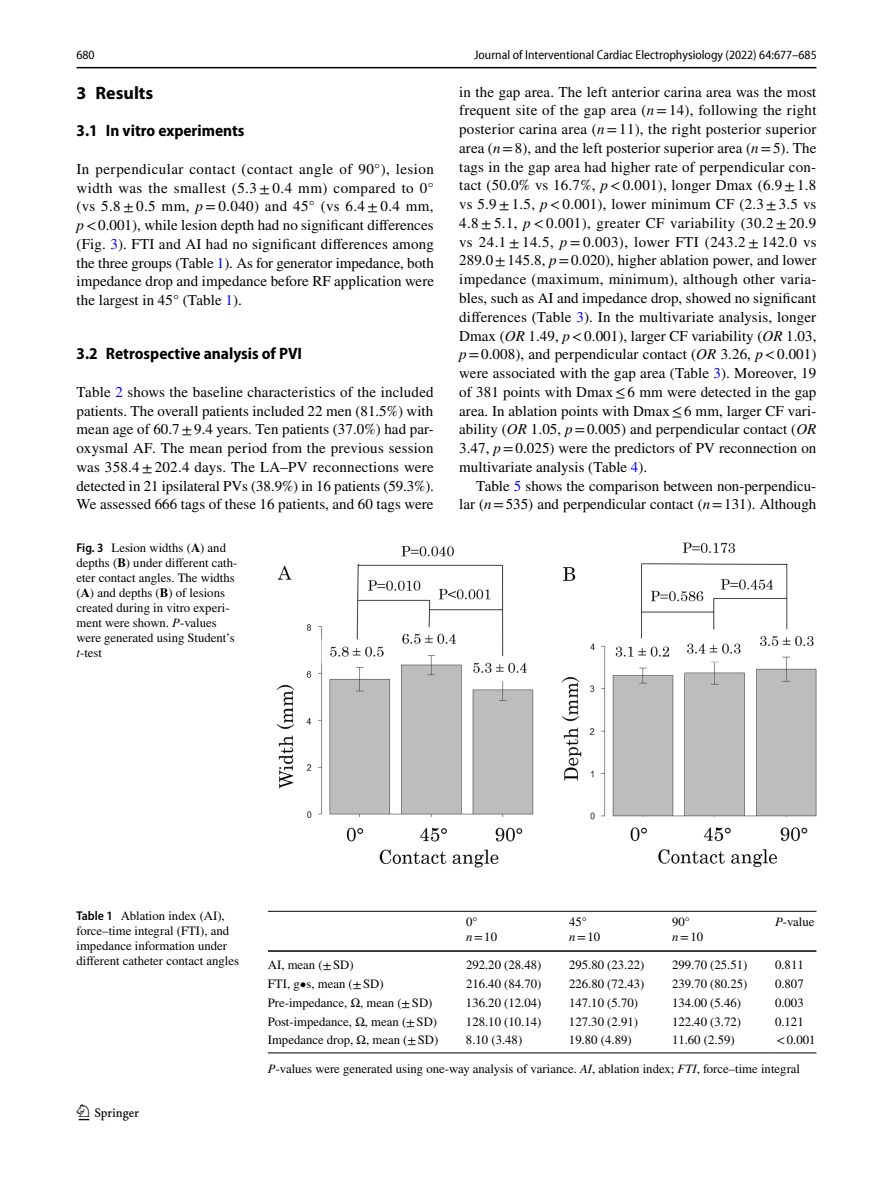
<style>
.page{position:relative;width:893px;height:1187px;background:#fff}
.page>*{position:absolute;margin:0;border:0;box-sizing:border-box;transform-origin:0 0}
.t1{font:22.5px "Springnew Regular 2";color:#000}
.t2{font:700 18px "Myriad Pro";color:#000}
.t3{font:700 semi-condensed 16.5px "Myriad Pro";color:#000}
.t4{font:15px/18.8px "STIX";letter-spacing:.005em;color:#000;text-align:justify}
.t5{font:12.75px/15px "STIX";color:#000}
.t6{font:semi-condensed 12.75px "Myriad Pro Unic";color:#000}
.s1{font-style:italic}
.s2{color:#00f}
.s3{font-family:"Myriad Pro";font-weight:600;font-stretch:semi-condensed}
.s4{font-weight:700}
</style>
<div class="page">
<hr style="left:77px;top:67px;width:739px;height:1px;background:#000">
<img style="left:276px;top:542px;width:540px;height:325px">
<hr style="left:268px;top:910px;width:198px;height:1px;background:#000">
<hr style="left:268px;top:950px;width:198px;height:1px;background:#000">
<hr style="left:466px;top:910px;width:103px;height:1px;background:#000">
<hr style="left:466px;top:950px;width:103px;height:1px;background:#000">
<hr style="left:569px;top:910px;width:103px;height:1px;background:#000">
<hr style="left:569px;top:950px;width:103px;height:1px;background:#000">
<hr style="left:672px;top:910px;width:103px;height:1px;background:#000">
<hr style="left:672px;top:950px;width:103px;height:1px;background:#000">
<hr style="left:775px;top:910px;width:41px;height:1px;background:#000">
<hr style="left:775px;top:950px;width:41px;height:1px;background:#000">
<hr style="left:268px;top:1052px;width:198px;height:1px;background:#000">
<hr style="left:466px;top:1052px;width:103px;height:1px;background:#000">
<hr style="left:569px;top:1052px;width:103px;height:1px;background:#000">
<hr style="left:672px;top:1052px;width:103px;height:1px;background:#000">
<hr style="left:775px;top:1052px;width:41px;height:1px;background:#000">
<p class="t6" style="left:76px;top:50px;width:20px">680</p>
<p class="t6" style="left:474px;top:50px;width:344px">Journal of Interventional Cardiac Electrophysiology (2022) 64:677–685</p>
<p class="t2" style="left:77px;top:81px;width:78px">3 Results</p>
<p class="t3" style="left:77px;top:122px;width:170px">3.1 In vitro experiments</p>
<p class="t4" style="left:77px;top:160px;width:359px">In perpendicular contact (contact angle of 90°), lesion width was the smallest (5.3 ± 0.4 mm) compared to 0° (vs 5.8 ± 0.5 mm, <span class="s1">p</span> = 0.040) and 45° (vs 6.4 ± 0.4 mm, <span class="s1">p</span>&lt;0.001), while lesion depth had no significant differences (Fig. <span class="s2">3</span>). FTI and AI had no significant differences among the three groups (Table <span class="s2">1</span>). As for generator impedance, both impedance drop and impedance before RF application were the largest in 45° (Table <span class="s2">1</span>).</p>
<p class="t3" style="left:77px;top:344px;width:227px">3.2 Retrospective analysis of PVI</p>
<p class="t4" style="left:77px;top:383px;width:359px">Table <span class="s2">2</span> shows the baseline characteristics of the included patients. The overall patients included 22 men (81.5%) with mean age of 60.7±9.4 years. Ten patients (37.0%) had par&shy;oxysmal AF. The mean period from the previous session was 358.4±202.4 days. The LA–PV reconnections were detected in 21 ipsilateral PVs (38.9%) in 16 patients (59.3%).<br>We assessed 666 tags of these 16 patients, and 60 tags were</p>
<p class="t5" style="left:77px;top:541px;width:162px"><span class="s3">Fig. 3</span> Lesion widths (<span class="s4">A</span>) and depths (<span class="s4">B</span>) under different cath&shy;eter contact angles. The widths (<span class="s4">A</span>) and depths (<span class="s4">B</span>) of lesions created during in vitro experi&shy;ment were shown. <span class="s1">P</span>-values were generated using Student’s <span class="s1">t</span>-test</p>
<p class="t4" style="left:459px;top:83px;width:359px">in the gap area. The left anterior carina area was the most frequent site of the gap area (<span class="s1">n</span>=14), following the right posterior carina area (<span class="s1">n</span>=11), the right posterior superior area (<span class="s1">n</span>=8), and the left posterior superior area (<span class="s1">n</span>=5). The tags in the gap area had higher rate of perpendicular con&shy;tact (50.0% vs 16.7%, <span class="s1">p</span>&lt;0.001), longer Dmax (6.9±1.8 vs 5.9±1.5, <span class="s1">p</span>&lt;0.001), lower minimum CF (2.3±3.5 vs 4.8±5.1, <span class="s1">p</span>&lt;0.001), greater CF variability (30.2±20.9 vs 24.1 ± 14.5, <span class="s1">p</span> = 0.003), lower FTI (243.2 ± 142.0 vs 289.0±145.8, <span class="s1">p</span>=0.020), higher ablation power, and lower impedance (maximum, minimum), although other varia&shy;bles, such as AI and impedance drop, showed no significant differences (Table <span class="s2">3</span>). In the multivariate analysis, longer Dmax (<span class="s1">OR</span> 1.49, <span class="s1">p</span>&lt;0.001), larger CF variability (<span class="s1">OR</span> 1.03, <span class="s1">p</span>=0.008), and perpendicular contact (<span class="s1">OR</span> 3.26, <span class="s1">p</span>&lt;0.001) were associated with the gap area (Table <span class="s2">3</span>). Moreover, 19 of 381 points with Dmax≤6 mm were detected in the gap area. In ablation points with Dmax≤6 mm, larger CF vari&shy;ability (<span class="s1">OR</span> 1.05, <span class="s1">p</span>=0.005) and perpendicular contact (<span class="s1">OR </span>3.47, <span class="s1">p</span>=0.025) were the predictors of PV reconnection on multivariate analysis (Table <span class="s2">4</span>).</p>
<p class="t4" style="left:459px;top:477px;width:359px;text-align:right">Table <span class="s2">5</span> shows the comparison between non-perpendicu&shy;lar (<span class="s1">n</span>=535) and perpendicular contact (<span class="s1">n</span>=131). Although</p>
<p class="t5" style="left:77px;top:909px;width:164px"><span class="s3">Table 1</span> Ablation index (AI), force–time integral (FTI), and impedance information under different catheter contact angles</p>
<h1 class="t1" style="left:79px;top:1104px;width:62px">1 3</h1>
<p class="t5" style="left:466px;top:915px;width:33px">0° <span class="s1">n</span>=10</p>
<p class="t5" style="left:569px;top:915px;width:33px">45° <span class="s1">n</span>=10</p>
<p class="t5" style="left:672px;top:915px;width:33px">90° <span class="s1">n</span>=10</p>
<p class="t5" style="left:775px;top:915px;width:41px"><span class="s1">P</span>-value</p>
<p class="t5" style="left:268px;top:958px;width:87px">AI, mean (±SD)</p>
<p class="t5" style="left:466px;top:958px;width:77px">292.20 (28.48)</p>
<p class="t5" style="left:569px;top:958px;width:77px">295.80 (23.22)</p>
<p class="t5" style="left:672px;top:958px;width:77px">299.70 (25.51)</p>
<p class="t5" style="left:775px;top:958px;width:30px">0.811</p>
<p class="t5" style="left:268px;top:977px;width:117px">FTI, g•s, mean (±SD)</p>
<p class="t5" style="left:466px;top:977px;width:77px">216.40 (84.70)</p>
<p class="t5" style="left:569px;top:977px;width:77px">226.80 (72.43)</p>
<p class="t5" style="left:672px;top:977px;width:77px">239.70 (80.25)</p>
<p class="t5" style="left:775px;top:977px;width:30px">0.807</p>
<p class="t5" style="left:268px;top:995px;width:166px">Pre-impedance, Ω, mean (±SD)</p>
<p class="t5" style="left:466px;top:995px;width:77px">136.20 (12.04)</p>
<p class="t5" style="left:569px;top:995px;width:71px">147.10 (5.70)</p>
<p class="t5" style="left:672px;top:995px;width:71px">134.00 (5.46)</p>
<p class="t5" style="left:775px;top:995px;width:30px">0.003</p>
<p class="t5" style="left:268px;top:1014px;width:171px">Post-impedance, Ω, mean (±SD)</p>
<p class="t5" style="left:466px;top:1014px;width:77px">128.10 (10.14)</p>
<p class="t5" style="left:569px;top:1014px;width:71px">127.30 (2.91)</p>
<p class="t5" style="left:672px;top:1014px;width:71px">122.40 (3.72)</p>
<p class="t5" style="left:775px;top:1014px;width:30px">0.121</p>
<p class="t5" style="left:268px;top:1033px;width:172px">Impedance drop, Ω, mean (±SD)</p>
<p class="t5" style="left:466px;top:1033px;width:58px">8.10 (3.48)</p>
<p class="t5" style="left:569px;top:1033px;width:64px">19.80 (4.89)</p>
<p class="t5" style="left:672px;top:1033px;width:64px">11.60 (2.59)</p>
<p class="t5" style="left:777px;top:1033px;width:41px">&lt;0.001</p>
<p class="t5" style="left:268px;top:1062px;width:534px"><span class="s1">P</span>-values were generated using one-way analysis of variance. <span class="s1">AI</span>, ablation index; <span class="s1">FTI</span>, force–time integral</p>
</div>
